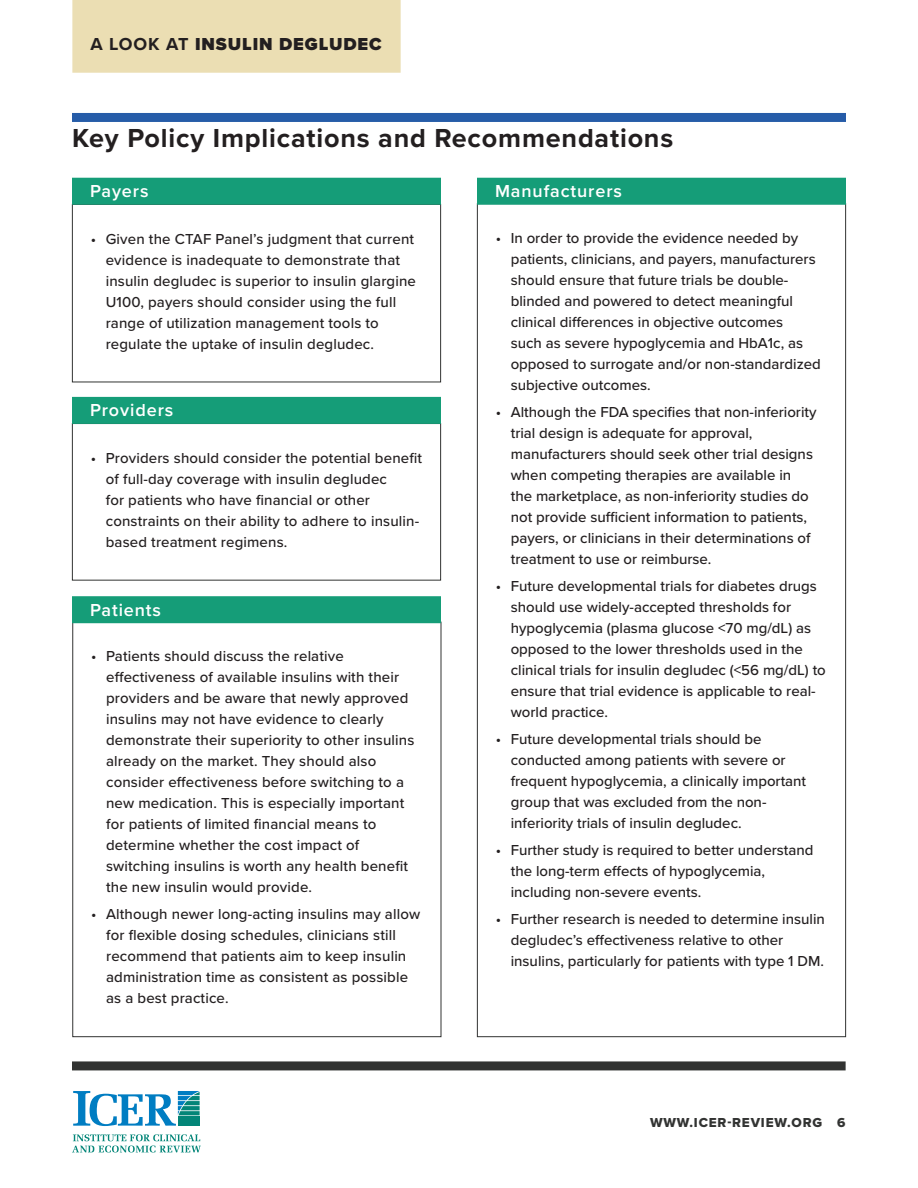
<style>
.page{position:relative;width:918px;height:1188px;background:#fff}
.page>*{position:absolute;margin:0;border:0;box-sizing:border-box;transform-origin:0 0}
.Header1{font:700 27px "Proxima Nova";letter-spacing:.03em;color:#231f20}
.Header2{font:600 18px "Proxima Nova";letter-spacing:.05em;color:#fff}
.t1{font:900 18px "Proxima Nova";letter-spacing:.05em;color:#231f20}
.t2{font:500 15px/21px "Proxima Nova";color:#231f20}
.t3{font:13.5px "Proxima Nova Extrabld";letter-spacing:.06em;color:#323332}
.s1{font-weight:700}
</style>
<div class="page">
<div style="left:72px;top:1061px;width:774px;height:9px;background:#323332"></div>
<div style="left:72px;top:0;width:329px;height:73px;background:#ebdeb3"></div>
<svg style="left:72px;top:1134px;width:129px;height:18px"></svg>
<svg style="left:73px;top:1091px;width:127px;height:35px"></svg>
<div style="left:72px;top:204px;width:369px;height:178px;border:1px solid #323332"></div>
<div style="left:72px;top:423px;width:369px;height:158px;border:1px solid #323332"></div>
<div style="left:72px;top:178px;width:369px;height:27px;background:#159d78"></div>
<div style="left:72px;top:596px;width:369px;height:27px;background:#159d78"></div>
<div style="left:72px;top:397px;width:369px;height:27px;background:#159d78"></div>
<div style="left:477px;top:178px;width:369px;height:27px;background:#159d78"></div>
<div style="left:72px;top:113px;width:774px;height:9px;background:#265ca8"></div>
<p class="t1" style="left:90px;top:33px;width:293px"><span class="s1">A LOOK AT</span> INSULIN DEGLUDEC</p>
<p class="Header1" style="left:72px;top:122px;width:603px">Key Policy Implications and Recommendations</p>
<p class="Header2" style="left:90px;top:180px;width:60px">Payers</p>
<p class="t2" style="left:106px;top:228px;width:312px;text-indent:-15px">• Given the CTAF Panel’s judgment that current evidence is inadequate to demonstrate that insulin degludec is superior to insulin glargine U100, payers should consider using the full range of utilization management tools to regulate the uptake of insulin degludec.</p>
<p class="Header2" style="left:90px;top:400px;width:85px">Providers</p>
<p class="t2" style="left:106px;top:448px;width:318px;text-indent:-15px">• Providers should consider the potential benefit of full-day coverage with insulin degludec<br>for patients who have financial or other constraints on their ability to adhere to insulin&shy;based treatment regimens.</p>
<p class="Header2" style="left:90px;top:599px;width:73px">Patients</p>
<p class="t2" style="left:106px;top:646px;width:310px;text-indent:-15px">• Patients should discuss the relative effectiveness of available insulins with their providers and be aware that newly approved insulins may not have evidence to clearly demonstrate their superiority to other insulins already on the market. They should also consider effectiveness before switching to a new medication. This is especially important for patients of limited financial means to determine whether the cost impact of switching insulins is worth any health benefit the new insulin would provide.</p>
<p class="t2" style="left:106px;top:904px;width:316px;text-indent:-15px">• Although newer long-acting insulins may allow for flexible dosing schedules, clinicians still recommend that patients aim to keep insulin administration time as consistent as possible as a best practice.</p>
<p class="Header2" style="left:495px;top:180px;width:128px">Manufacturers</p>
<p class="t2" style="left:511px;top:228px;width:312px;text-indent:-15px">• In order to provide the evidence needed by patients, clinicians, and payers, manufacturers should ensure that future trials be double&shy;blinded and powered to detect meaningful clinical differences in objective outcomes<br>such as severe hypoglycemia and HbA1c, as opposed to surrogate and/or non-standardized subjective outcomes.</p>
<p class="t2" style="left:511px;top:402px;width:307px;text-indent:-15px">• Although the FDA specifies that non-inferiority trial design is adequate for approval, manufacturers should seek other trial designs when competing therapies are available in<br>the marketplace, as non-inferiority studies do not provide sufficient information to patients, payers, or clinicians in their determinations of treatment to use or reimburse.</p>
<p class="t2" style="left:511px;top:576px;width:317px;text-indent:-15px">• Future developmental trials for diabetes drugs should use widely-accepted thresholds for hypoglycemia (plasma glucose &lt;70 mg/dL) as opposed to the lower thresholds used in the clinical trials for insulin degludec (&lt;56 mg/dL) to ensure that trial evidence is applicable to real&shy;world practice.</p>
<p class="t2" style="left:511px;top:729px;width:297px;text-indent:-15px">• Future developmental trials should be conducted among patients with severe or frequent hypoglycemia, a clinically important group that was excluded from the non&shy;inferiority trials of insulin degludec.</p>
<p class="t2" style="left:511px;top:840px;width:304px;text-indent:-15px">• Further study is required to better understand the long-term effects of hypoglycemia, including non-severe events.</p>
<p class="t2" style="left:511px;top:909px;width:316px;text-indent:-15px">• Further research is needed to determine insulin degludec’s effectiveness relative to other insulins, particularly for patients with type 1 DM.</p>
<p class="t3" style="left:650px;top:1114px;width:197px">WWW.ICER-REVIEW.ORG 6</p>
</div>
